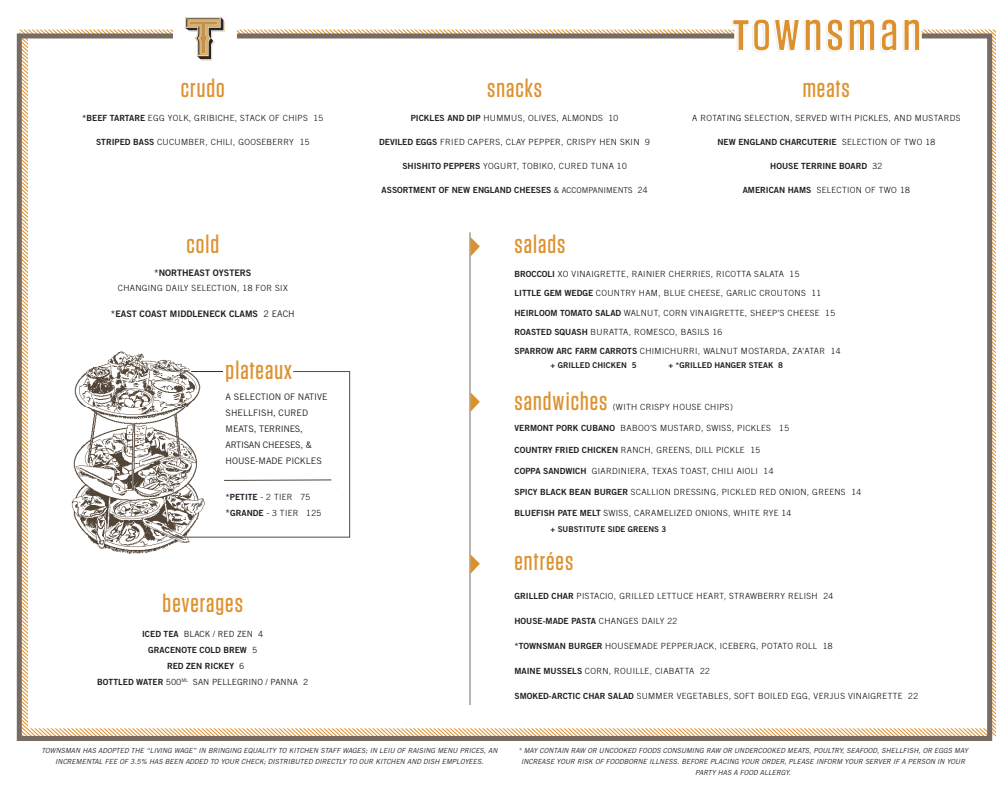
<style>
.page{position:relative;width:1008px;height:792px;background:#fff}
.page>*{position:absolute;margin:0;border:0;box-sizing:border-box;transform-origin:0 0}
.t1{font:500 26px "Tungsten";letter-spacing:.04em;color:#dd912e}
.t2{font:9px/16px "Trade Gothic";color:#231f20}
.t3{font:9px "Trade Gothic Bold Two";color:#231f20}
.t4{font:300 8.5px "Trade Gothic";letter-spacing:.04em;color:#040503}
.t5{font:8.5px "Trade Gothic Bold Two";color:#231f20}
.t6{font:8.5px "Trade Gothic";color:#231f20}
.t7{font:8px "Trade Gothic Bold Two";color:#231f20}
.t8{font:italic 7px/11px "Trade Gothic";color:#231f20;text-align:center}
.s1{font-family:"Trade Gothic Bold Two";font-weight:400;color:#231f20}
.s2{font-family:"Trade Gothic"}
.s3{font-family:"Trade Gothic";font-size:9px}
.s4{font-family:"Trade Gothic";font-weight:300;color:#040503}
.s5{font-family:"Trade Gothic Bold Two";font-weight:400;font-size:9px;color:#231f20}
.s6{font-weight:400;font-size:9px;color:#231f20}
.s7{font-family:"Trade Gothic Bold Two"}
.s8{font-family:"Trade Gothic";font-size:8px}
</style>
<div class="page">
<svg style="left:19px;top:30px;width:711px;height:67px"></svg>
<div style="left:17px;top:34px;width:975px;height:707px;border:5px solid #776c63"></div>
<img style="left:71px;top:351px;width:119px;height:203px">
<svg style="left:168px;top:371px;width:183px;height:167px"></svg>
<hr style="left:191px;top:371px;width:32px;height:1px;background:#342c28">
<svg style="left:730px;top:19px;width:266px;height:180px"></svg>
<img style="left:173px;top:17px;width:63px;height:53px">
<hr style="left:470px;top:232px;width:1px;height:473px;background:#746a63">
<svg style="left:470px;top:237px;width:10px;height:20px"></svg>
<svg style="left:470px;top:392px;width:10px;height:20px"></svg>
<svg style="left:470px;top:554px;width:10px;height:20px"></svg>
<p class="t1" style="left:181px;top:75px;width:46px">crudo</p>
<p class="t4" style="left:82px;top:113px;width:243px"><span class="s1">*BEEF TARTARE</span> EGG YOLK, GRIBICHE, STACK OF CHIPS 15</p>
<p class="t4" style="left:96px;top:137px;width:215px"><span class="s1">STRIPED BASS</span> CUCUMBER, CHILI, GOOSEBERRY 15</p>
<p class="t1" style="left:186px;top:231px;width:34px">cold</p>
<p class="t3" style="left:154px;top:267px;width:99px">*NORTHEAST OYSTERS</p>
<p class="t4" style="left:118px;top:282px;width:171px">CHANGING DAILY SELECTION, 18 FOR SIX</p>
<p class="t3" style="left:111px;top:308px;width:185px">*EAST COAST MIDDLENECK CLAMS <span class="s2">2 EACH</span></p>
<p class="t1" style="left:226px;top:357px;width:68px">plateaux</p>
<p class="t2" style="left:226px;top:388px;width:103px">A SELECTION OF NATIVE<br>SHELLFISH, CURED<br>MEATS, TERRINES,<br>ARTISAN CHEESES, &amp;<br>HOUSE-MADE PICKLES</p>
<p class="t5" style="left:226px;top:492px;width:86px">*PETITE <span class="s3">-</span> <span class="s4">2 TIER 75</span></p>
<p class="t4" style="left:226px;top:508px;width:97px"><span class="s5">*</span><span class="s1">GRANDE</span> <span class="s6">-</span> 3 TIER 125</p>
<p class="t1" style="left:163px;top:589px;width:82px">beverages</p>
<p class="t6" style="left:142px;top:629px;width:123px"><span class="s7">ICED TEA</span> BLACK / RED ZEN 4</p>
<p class="t5" style="left:148px;top:644px;width:111px">GRACENOTE COLD BREW <span class="s2">5</span></p>
<p class="t5" style="left:167px;top:660px;width:79px">RED ZEN RICKEY <span class="s2">6</span></p>
<p class="t5" style="left:97px;top:676px;width:93px">BOTTLED WATER <span class="s2">500</span><sup>ML</sup></p>
<p class="t6" style="left:193px;top:677px;width:117px">SAN PELLEGRINO / PANNA 2</p>
<p class="t1" style="left:487px;top:75px;width:56px">snacks</p>
<p class="t4" style="left:411px;top:113px;width:209px"><span class="s1">PICKLES AND DIP</span> HUMMUS, OLIVES, ALMONDS 10</p>
<p class="t4" style="left:379px;top:137px;width:272px"><span class="s1">DEVILED EGGS</span> FRIED CAPERS, CLAY PEPPER, CRISPY HEN SKIN 9</p>
<p class="t4" style="left:402px;top:161px;width:226px"><span class="s1">SHISHITO PEPPERS</span> YOGURT, TOBIKO, CURED TUNA 10</p>
<p class="t5" style="left:382px;top:185px;width:267px">ASSORTMENT OF NEW ENGLAND CHEESES <span class="s8">&amp; ACCOMPANIMENTS</span> <span class="s4">24</span></p>
<p class="t1" style="left:803px;top:75px;width:49px">meats</p>
<p class="t4" style="left:692px;top:113px;width:270px">A ROTATING SELECTION, SERVED WITH PICKLES, AND MUSTARDS</p>
<p class="t5" style="left:717px;top:137px;width:219px">NEW ENGLAND CHARCUTERIE <span class="s4">SELECTION OF TWO 18</span></p>
<p class="t5" style="left:770px;top:161px;width:114px">HOUSE TERRINE BOARD <span class="s4">32</span></p>
<p class="t4" style="left:743px;top:185px;width:169px"><span class="s1">AMERICAN HAMS</span> SELECTION OF TWO 18</p>
<p class="t1" style="left:514px;top:231px;width:52px">salads</p>
<p class="t4" style="left:514px;top:269px;width:286px"><span class="s1">BROCCOLI</span> XO VINAIGRETTE, RAINIER CHERRIES, RICOTTA SALATA 15</p>
<p class="t4" style="left:514px;top:288px;width:308px"><span class="s1">LITTLE GEM WEDGE</span> COUNTRY HAM, BLUE CHEESE, GARLIC CROUTONS 11</p>
<p class="t4" style="left:514px;top:308px;width:322px"><span class="s1">HEIRLOOM TOMATO SALAD</span> WALNUT, CORN VINAIGRETTE, SHEEP’S CHEESE 15</p>
<p class="t4" style="left:514px;top:327px;width:209px"><span class="s1">ROASTED SQUASH</span> BURATTA, ROMESCO, BASILS 16</p>
<p class="t4" style="left:514px;top:346px;width:328px"><span class="s1">SPARROW ARC FARM CARROTS</span> CHIMICHURRI, WALNUT MOSTARDA, ZA’ATAR 14</p>
<p class="t7" style="left:550px;top:360px;width:88px">+ GRILLED CHICKEN 5</p>
<p class="t7" style="left:668px;top:360px;width:116px">+ *GRILLED HANGER STEAK 8</p>
<p class="t1" style="left:514px;top:388px;width:95px">sandwiches</p>
<p class="t4" style="left:613px;top:402px;width:122px">(WITH CRISPY HOUSE CHIPS)</p>
<p class="t4" style="left:514px;top:423px;width:276px"><span class="s1">VERMONT PORK CUBANO</span> BABOO’S MUSTARD, SWISS, PICKLES 15</p>
<p class="t4" style="left:514px;top:444px;width:247px"><span class="s1">COUNTRY FRIED CHICKEN</span> RANCH, GREENS, DILL PICKLE 15</p>
<p class="t4" style="left:514px;top:466px;width:260px"><span class="s1">COPPA SANDWICH</span> GIARDINIERA, TEXAS TOAST, CHILI AIOLI 14</p>
<p class="t4" style="left:514px;top:487px;width:348px"><span class="s1">SPICY BLACK BEAN BURGER</span> SCALLION DRESSING, PICKLED RED ONION, GREENS 14</p>
<p class="t4" style="left:514px;top:508px;width:278px"><span class="s1">BLUEFISH PATE MELT</span> SWISS, CARAMELIZED ONIONS, WHITE RYE 14</p>
<p class="t7" style="left:550px;top:524px;width:117px">+ SUBSTITUTE SIDE GREENS 3</p>
<p class="t1" style="left:514px;top:547px;width:60px">entrées</p>
<p class="t4" style="left:514px;top:591px;width:320px"><span class="s1">GRILLED CHAR</span> PISTACIO, GRILLED LETTUCE HEART, STRAWBERRY RELISH 24</p>
<p class="t5" style="left:514px;top:616px;width:164px">HOUSE-MADE PASTA <span class="s4">CHANGES DAILY 22</span></p>
<p class="t4" style="left:514px;top:641px;width:320px"><span class="s1">*TOWNSMAN BURGER</span> HOUSEMADE PEPPERJACK, ICEBERG, POTATO ROLL 18</p>
<p class="t4" style="left:514px;top:666px;width:197px"><span class="s1">MAINE MUSSELS</span> CORN, ROUILLE, CIABATTA 22</p>
<p class="t4" style="left:514px;top:691px;width:405px"><span class="s1">SMOKED-ARCTIC CHAR SALAD</span> SUMMER VEGETABLES, SOFT BOILED EGG, VERJUS VINAIGRETTE 22</p>
<p class="t8" style="left:41px;top:744px;width:458px">TOWNSMAN HAS ADOPTED THE “LIVING WAGE” IN BRINGING EQUALITY TO KITCHEN STAFF WAGES; IN LEIU OF RAISING MENU PRICES, AN<br>INCREMENTAL FEE OF 3.5% HAS BEEN ADDED TO YOUR CHECK; DISTRIBUTED DIRECTLY TO OUR KITCHEN AND DISH EMPLOYEES.</p>
<p class="t8" style="left:518px;top:744px;width:451px">* MAY CONTAIN RAW OR UNCOOKED FOODS CONSUMING RAW OR UNDERCOOKED MEATS, POULTRY, SEAFOOD, SHELLFISH, OR EGGS MAY<br>INCREASE YOUR RISK OF FOODBORNE ILLNESS. BEFORE PLACING YOUR ORDER, PLEASE INFORM YOUR SERVER IF A PERSON IN YOUR<br>PARTY HAS A FOOD ALLERGY.</p>
</div>
